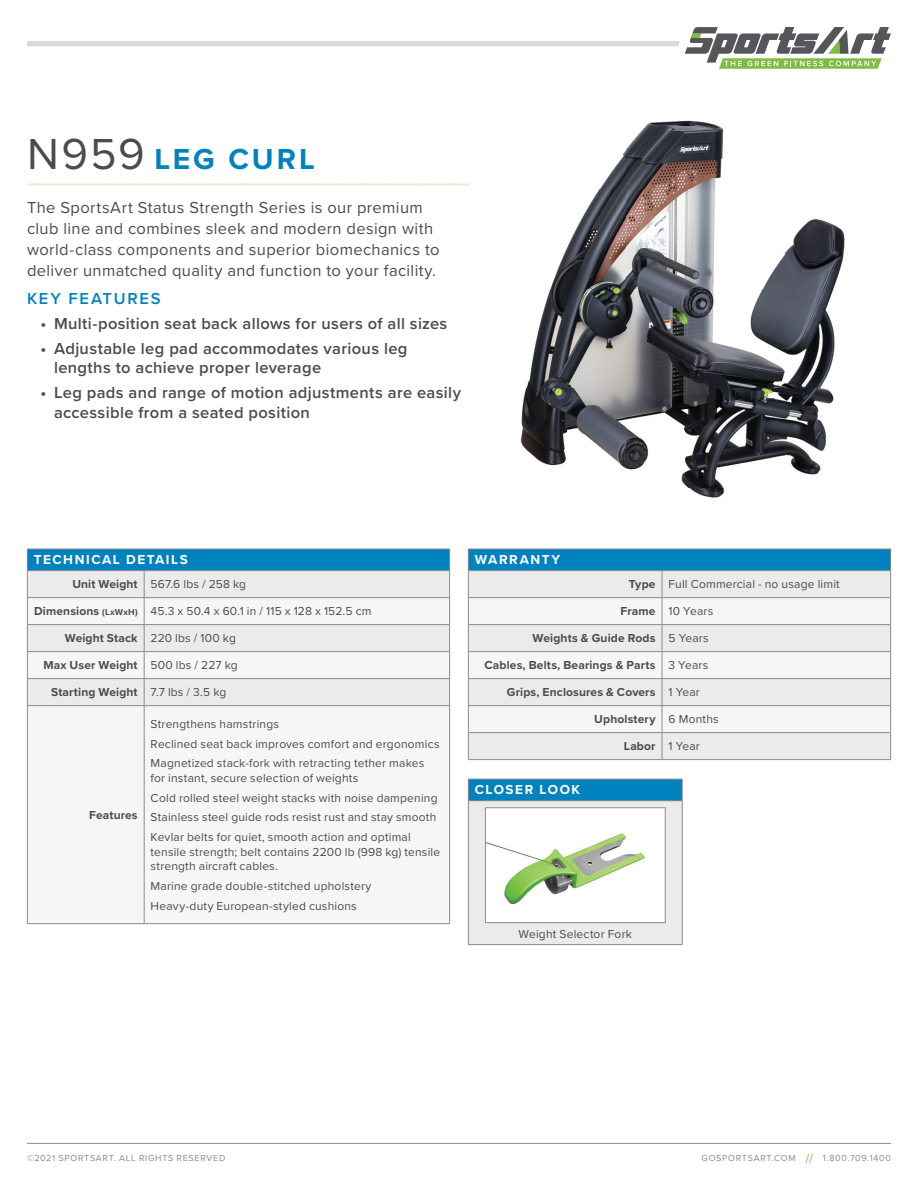
<style>
.page{position:relative;width:918px;height:1188px;background:#fff}
.page>*{position:absolute;margin:0;border:0;box-sizing:border-box;transform-origin:0 0}
.t1{font:700 30px "Proxima Nova";letter-spacing:.1em;color:#0082bf}
.t2{font:600 16.5px/19.5px "Proxima Nova";letter-spacing:.02em;color:#4b4c50}
.t3{font:16.5px/21px "Proxima Nova";letter-spacing:.025em;color:#4b4c50}
.t4{font:600 16.5px "Proxima Nova";letter-spacing:.105em;color:#0082bf}
.t5{font:700 13.5px "Proxima Nova";letter-spacing:.115em;color:#fff}
.t6{font:12px/19.8px "Proxima Nova";letter-spacing:.015em;color:#4b4c50}
.t7{font:700 12px "Proxima Nova";letter-spacing:.01em;color:#4b4c50}
.t8{font:9px "Proxima Nova";letter-spacing:.08em;color:#8b8a8e}
.s1{font-weight:400;font-size:45px;color:#4b4c50}
.s2{font-weight:700}
.s3{font-weight:700;font-size:9px}
.s4{font-weight:400}
.s5{font-size:13.5px;color:#7fbd41}
</style>
<div class="page">
<hr style="left:27px;top:1143px;width:864px;height:1px;background:#8b8a8e">
<svg style="left:27px;top:27px;width:864px;height:42px"></svg>
<img style="left:468px;top:120px;width:377px;height:378px">
<div style="left:468px;top:549px;width:423px;height:22px;background:#0082bf"></div>
<div style="left:469px;top:571px;width:421px;height:188px;background:#ebebeb"></div>
<svg style="left:469px;top:598px;width:421px;height:134px;fill:#f6f6f6"></svg>
<hr style="left:468px;top:549px;width:194px;height:1px;background:#8b8a8e">
<hr style="left:662px;top:549px;width:229px;height:1px;background:#8b8a8e">
<hr style="left:468px;top:570px;width:194px;height:1px;background:#8b8a8e">
<hr style="left:662px;top:570px;width:229px;height:1px;background:#8b8a8e">
<hr style="left:468px;top:597px;width:194px;height:1px;background:#8b8a8e">
<hr style="left:662px;top:597px;width:229px;height:1px;background:#8b8a8e">
<hr style="left:468px;top:624px;width:194px;height:1px;background:#8b8a8e">
<hr style="left:662px;top:624px;width:229px;height:1px;background:#8b8a8e">
<hr style="left:468px;top:651px;width:194px;height:1px;background:#8b8a8e">
<hr style="left:662px;top:651px;width:229px;height:1px;background:#8b8a8e">
<hr style="left:468px;top:678px;width:194px;height:1px;background:#8b8a8e">
<hr style="left:662px;top:678px;width:229px;height:1px;background:#8b8a8e">
<hr style="left:468px;top:705px;width:194px;height:1px;background:#8b8a8e">
<hr style="left:662px;top:705px;width:229px;height:1px;background:#8b8a8e">
<hr style="left:468px;top:732px;width:194px;height:1px;background:#8b8a8e">
<svg style="left:468px;top:549px;width:1px;height:210px"></svg>
<hr style="left:662px;top:732px;width:229px;height:1px;background:#8b8a8e">
<svg style="left:662px;top:571px;width:1px;height:188px"></svg>
<svg style="left:890px;top:549px;width:1px;height:210px"></svg>
<hr style="left:468px;top:759px;width:194px;height:1px;background:#8b8a8e">
<hr style="left:662px;top:759px;width:229px;height:1px;background:#8b8a8e">
<svg style="left:27px;top:183px;width:443px;height:2px"></svg>
<div style="left:468px;top:779px;width:214px;height:22px;background:#0082bf"></div>
<div style="left:468px;top:801px;width:214px;height:144px;background:#ebebeb"></div>
<hr style="left:468px;top:779px;width:215px;height:1px;background:#8b8a8e">
<svg style="left:468px;top:780px;width:1px;height:20px"></svg>
<svg style="left:682px;top:780px;width:1px;height:20px"></svg>
<hr style="left:468px;top:800px;width:215px;height:1px;background:#8b8a8e">
<hr style="left:468px;top:801px;width:1px;height:143px;background:#8b8a8e">
<hr style="left:682px;top:801px;width:1px;height:143px;background:#8b8a8e">
<hr style="left:468px;top:944px;width:215px;height:1px;background:#8b8a8e">
<img style="left:487px;top:810px;width:176px;height:109px">
<div style="left:485px;top:808px;width:180px;height:115px;border:1px solid #8b8a8e"></div>
<div style="left:27px;top:549px;width:423px;height:22px;background:#0082bf"></div>
<div style="left:28px;top:571px;width:421px;height:26px;background:#ebebeb"></div>
<svg style="left:28px;top:598px;width:421px;height:325px;fill:#f6f6f6"></svg>
<hr style="left:27px;top:549px;width:117px;height:1px;background:#8b8a8e">
<hr style="left:144px;top:549px;width:306px;height:1px;background:#8b8a8e">
<hr style="left:27px;top:570px;width:117px;height:1px;background:#8b8a8e">
<hr style="left:144px;top:570px;width:306px;height:1px;background:#8b8a8e">
<hr style="left:27px;top:678px;width:117px;height:1px;background:#8b8a8e">
<hr style="left:144px;top:678px;width:306px;height:1px;background:#8b8a8e">
<hr style="left:27px;top:706px;width:1px;height:217px;background:#8b8a8e">
<hr style="left:144px;top:706px;width:1px;height:217px;background:#8b8a8e">
<hr style="left:449px;top:706px;width:1px;height:217px;background:#8b8a8e">
<hr style="left:27px;top:705px;width:117px;height:1px;background:#8b8a8e">
<hr style="left:144px;top:705px;width:306px;height:1px;background:#8b8a8e">
<hr style="left:27px;top:923px;width:117px;height:1px;background:#8b8a8e">
<hr style="left:144px;top:923px;width:306px;height:1px;background:#8b8a8e">
<hr style="left:27px;top:597px;width:117px;height:1px;background:#8b8a8e">
<hr style="left:144px;top:597px;width:306px;height:1px;background:#8b8a8e">
<hr style="left:27px;top:624px;width:117px;height:1px;background:#8b8a8e">
<svg style="left:27px;top:549px;width:1px;height:156px"></svg>
<hr style="left:144px;top:624px;width:306px;height:1px;background:#8b8a8e">
<svg style="left:144px;top:571px;width:1px;height:134px"></svg>
<svg style="left:449px;top:549px;width:1px;height:156px"></svg>
<hr style="left:27px;top:651px;width:117px;height:1px;background:#8b8a8e">
<hr style="left:144px;top:651px;width:306px;height:1px;background:#8b8a8e">
<h1 class="t1" style="left:27px;top:136px;width:289px"><span class="s1">N959</span> LEG CURL</h1>
<h2 class="t3" style="left:27px;top:197px;width:414px">The SportsArt Status Strength Series is our premium club line and combines sleek and modern design with world-class components and superior biomechanics to deliver unmatched quality and function to your facility.</h2>
<h2 class="t4" style="left:27px;top:286px;width:135px">KEY FEATURES</h2>
<h2 class="t2" style="left:41px;top:313px;width:408px">• Multi-position seat back allows for users of all sizes</h2>
<h2 class="t2" style="left:54px;top:338px;width:355px;text-indent:-14px">• Adjustable leg pad accommodates various leg lengths to achieve proper leverage</h2>
<h2 class="t2" style="left:54px;top:383px;width:409px;text-indent:-14px">• Leg pads and range of motion adjustments are easily accessible from a seated position</h2>
<p class="t5" style="left:34px;top:550px;width:156px">TECHNICAL DETAILS</p>
<p class="t6" style="left:72px;top:574px;width:175px"><span class="s2">Unit Weight</span> 567.6 lbs / 258 kg</p>
<p class="t6" style="left:34px;top:601px;width:339px"><span class="s2">Dimensions</span> <span class="s3">(LxWxH)</span> 45.3 x 50.4 x 60.1 in / 115 x 128 x 152.5 cm</p>
<p class="t6" style="left:65px;top:628px;width:173px"><span class="s2">Weight Stack</span> 220 lbs / 100 kg</p>
<p class="t7" style="left:43px;top:656px;width:196px">Max User Weight <span class="s4">500 lbs / 227 kg</span></p>
<p class="t7" style="left:51px;top:683px;width:177px">Starting Weight <span class="s4">7.7 lbs / 3.5 kg</span></p>
<p class="t7" style="left:89px;top:806px;width:50px">Features</p>
<p class="t6" style="left:151px;top:713px;width:290px">Strengthens hamstrings<br>Reclined seat back improves comfort and ergonomics<br>Magnetized stack-fork with retracting tether makes</p>
<p class="t6" style="left:151px;top:767px;width:288px">for instant, secure selection of weights<br>Cold rolled steel weight stacks with noise dampening Stainless steel guide rods resist rust and stay smooth Kevlar belts for quiet, smooth action and optimal</p>
<p class="t6" style="left:151px;top:844px;width:291px;line-height:14.4px">tensile strength; belt contains 2200 lb (998 kg) tensile strength aircraft cables.</p>
<p class="t6" style="left:151px;top:875px;width:222px">Marine grade double-stitched upholstery<br>Heavy-duty European-styled cushions</p>
<p class="t5" style="left:475px;top:550px;width:87px">WARRANTY</p>
<p class="t6" style="left:629px;top:574px;width:212px"><span class="s2">Type</span> Full Commercial - no usage limit</p>
<p class="t6" style="left:621px;top:601px;width:94px"><span class="s2">Frame</span> 10 Years</p>
<p class="t7" style="left:533px;top:629px;width:178px">Weights &amp; Guide Rods <span class="s4">5 Years</span></p>
<p class="t7" style="left:484px;top:656px;width:225px">Cables, Belts, Bearings &amp; Parts <span class="s4">3 Years</span></p>
<p class="t7" style="left:507px;top:683px;width:195px">Grips, Enclosures &amp; Covers <span class="s4">1 Year</span></p>
<p class="t7" style="left:594px;top:710px;width:126px">Upholstery <span class="s4">6 Months</span></p>
<p class="t7" style="left:624px;top:737px;width:77px">Labor <span class="s4">1 Year</span></p>
<p class="t5" style="left:475px;top:780px;width:107px">CLOSER LOOK</p>
<p class="t6" style="left:519px;top:923px;width:115px">Weight Selector Fork</p>
<p class="t8" style="left:27px;top:1151px;width:200px">©2021 SPORTSART. ALL RIGHTS RESERVED</p>
<p class="t8" style="left:702px;top:1151px;width:191px">GOSPORTSART.COM <span class="s5">//</span> 1.800.709.1400</p>
</div>
